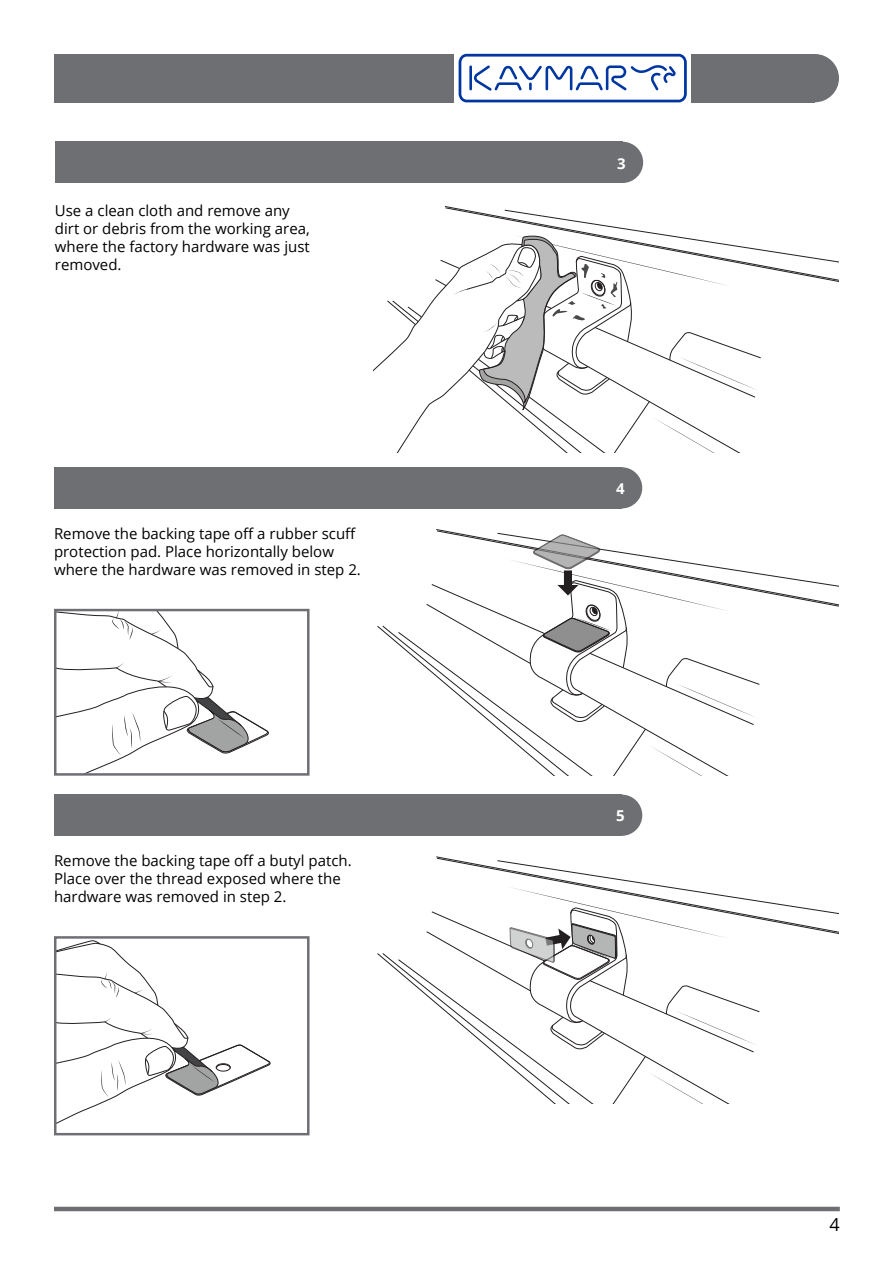
<style>
.page{position:relative;width:893px;height:1263px;background:#fff}
.page>*{position:absolute;margin:0;border:0;box-sizing:border-box;transform-origin:0 0}
.t1{font:18px "Open Sans";color:#000}
.t2{font:15px/18px "Open Sans";color:#000}
.t3{font:700 15px "Open Sans";color:#fff}
</style>
<div class="page">
<div style="left:691px;top:54px;width:124px;height:48px;background:#6d6f72"></div>
<div style="left:791px;top:54px;width:48px;height:48px;background:#6d6f72;border-radius:50%"></div>
<hr style="left:54px;top:1207px;width:786px;height:4px;background:#6e6f72">
<svg style="left:459px;top:54px;width:228px;height:48px"></svg>
<div style="left:54px;top:54px;width:399px;height:48px;background:#6d6f72"></div>
<div style="left:55px;top:142px;width:567px;height:41px;background:#6d6f72"></div>
<div style="left:602px;top:142px;width:41px;height:41px;background:#6d6f72;border-radius:50%"></div>
<div style="left:54px;top:467px;width:568px;height:41px;background:#6d6f72"></div>
<div style="left:601px;top:467px;width:41px;height:41px;background:#6d6f72;border-radius:50%"></div>
<svg style="left:57px;top:612px;width:212px;height:161px"></svg>
<div style="left:54px;top:609px;width:255px;height:167px;border:2px solid #6e6f72"></div>
<div style="left:54px;top:794px;width:568px;height:42px;background:#6d6f72"></div>
<div style="left:601px;top:794px;width:41px;height:42px;background:#6d6f72;border-radius:50%"></div>
<svg style="left:373px;top:206px;width:466px;height:247px"></svg>
<svg style="left:377px;top:529px;width:462px;height:247px"></svg>
<svg style="left:377px;top:856px;width:462px;height:247px"></svg>
<svg style="left:57px;top:940px;width:214px;height:184px"></svg>
<div style="left:54px;top:936px;width:255px;height:199px;border:2px solid #6e6f72"></div>
<p class="t2" style="left:55px;top:201px;width:256px">Use a clean cloth and remove any dirt or debris from the working area, where the factory hardware was just removed.</p>
<p class="t2" style="left:54px;top:524px;width:308px">Remove the backing tape off a rubber scuff protection pad. Place horizontally below where the hardware was removed in step 2.</p>
<p class="t2" style="left:54px;top:851px;width:299px">Remove the backing tape off a butyl patch.<br>Place over the thread exposed where the</p>
<p class="t2" style="left:54px;top:887px;width:234px">hardware was removed in step 2.</p>
<p class="t3" style="left:617px;top:152px;width:10px">3</p>
<p class="t3" style="left:616px;top:478px;width:10px">4</p>
<p class="t3" style="left:616px;top:805px;width:10px">5</p>
<p class="t1" style="left:829px;top:1212px;width:12px">4</p>
</div>
